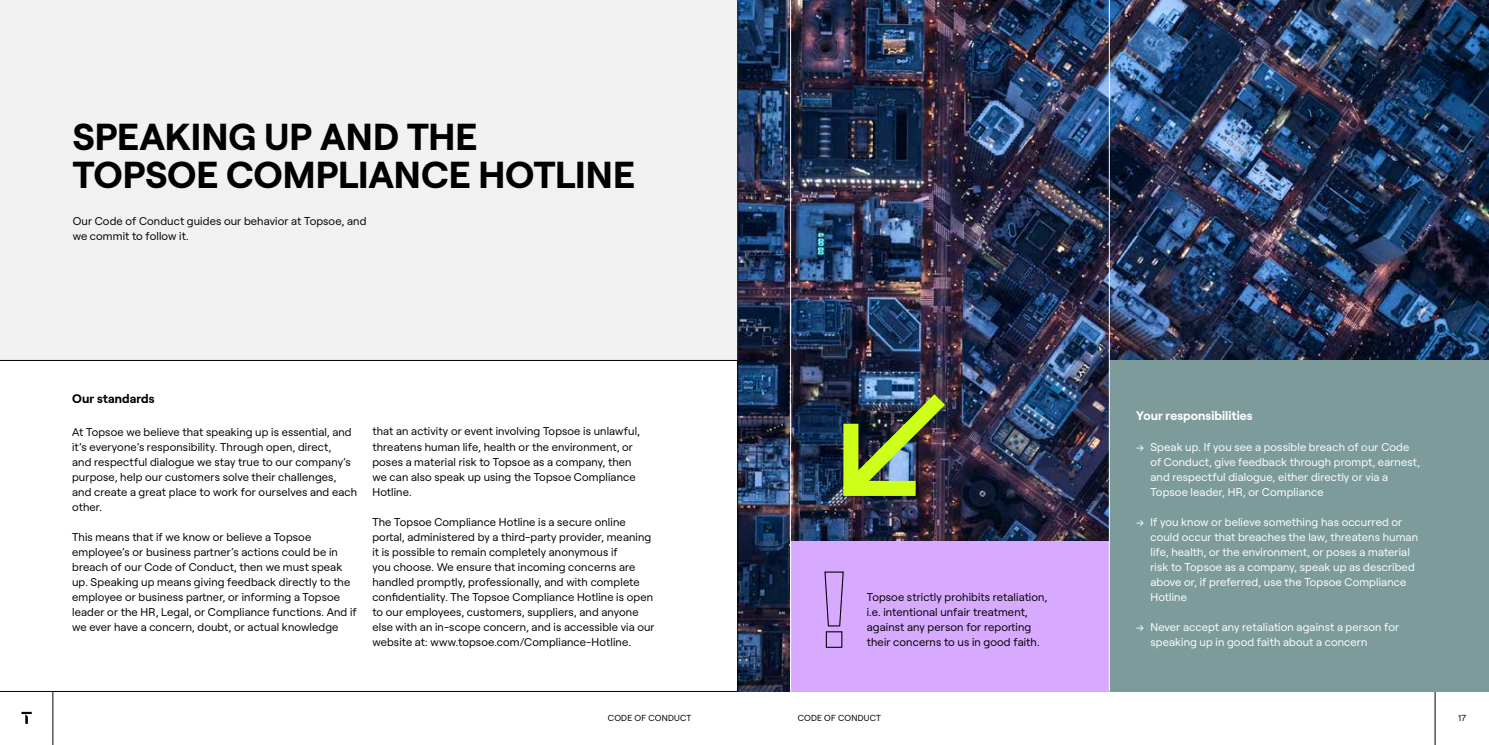
<style>
.page{position:relative;width:1489px;height:745px;background:#fff}
.page>*{position:absolute;margin:0;border:0;box-sizing:border-box;transform-origin:0 0}
.t1{font:700 37.5px/37.5px "Roobert PRO";color:#000}
.t2{font:700 12.5px "Roobert PRO";letter-spacing:.005em;color:#fff}
.t3{font:700 12.5px "Roobert PRO";letter-spacing:.01em;color:#000}
.t4{font:11.25px/15px "Roobert PRO";letter-spacing:.01em;color:#000}
.t5{font:11.25px/15px "Roobert PRO";letter-spacing:.01em;color:#fff}
.t6{font:8.75px "Roobert PRO";letter-spacing:.03em;color:#000}
</style>
<div class="page">
<hr style="left:53px;top:691px;width:1px;height:53px;background:#000">
<hr style="left:0;top:690px;width:744px;height:1px;background:#000">
<hr style="left:1434px;top:691px;width:1px;height:53px;background:#000">
<svg style="left:21px;top:711px;width:11px;height:12px"></svg>
<img style="left:738px;top:0;width:750px;height:691px">
<div style="left:0;top:0;width:737px;height:360px;background:#f1f1f1"></div>
<div style="left:790px;top:540px;width:319px;height:151px;background:#d7aaff"></div>
<div style="left:1109px;top:360px;width:379px;height:331px;background:#7d9b9b"></div>
<svg style="left:824px;top:571px;width:20px;height:77px"></svg>
<img style="left:843px;top:394px;width:102px;height:101px">
<hr style="left:0;top:360px;width:737px;height:1px;background:#000">
<hr style="left:737px;top:0;width:1px;height:691px;background:#000">
<hr style="left:1108px;top:0;width:1px;height:691px;background:#fff">
<hr style="left:790px;top:0;width:1px;height:691px;background:#fff">
<h1 class="t1" style="left:73px;top:115px;width:564px">SPEAKING UP AND THE<br>TOPSOE COMPLIANCE HOTLINE</h1>
<p class="t4" style="left:73px;top:213px;width:295px">Our Code of Conduct guides our behavior at Topsoe, and we commit to follow it.</p>
<p class="t3" style="left:72px;top:388px;width:84px">Our standards</p>
<p class="t4" style="left:72px;top:423px;width:286px">At Topsoe we believe that speaking up is essential, and it’s everyone’s responsibility. Through open, direct,<br>and respectful dialogue we stay true to our company’s purpose, help our customers solve their challenges, and create a great place to work for ourselves and each other.</p>
<p class="t4" style="left:72px;top:528px;width:286px">This means that if we know or believe a Topsoe employee’s or business partner’s actions could be in breach of our Code of Conduct, then we must speak up. Speaking up means giving feedback directly to the employee or business partner, or informing a Topsoe leader or the HR, Legal, or Compliance functions. And if we ever have a concern, doubt, or actual knowledge</p>
<p class="t4" style="left:372px;top:423px;width:269px">that an activity or event involving Topsoe is unlawful, threatens human life, health or the environment, or poses a material risk to Topsoe as a company, then we can also speak up using the Topsoe Compliance Hotline.</p>
<p class="t4" style="left:372px;top:513px;width:284px">The Topsoe Compliance Hotline is a secure online portal, administered by a third-party provider, meaning it is possible to remain completely anonymous if<br>you choose. We ensure that incoming concerns are handled promptly, professionally, and with complete confidentiality. The Topsoe Compliance Hotline is open to our employees, customers, suppliers, and anyone else with an in-scope concern, and is accessible via our website at: www.topsoe.com/Compliance-Hotline.</p>
<p class="t4" style="left:866px;top:588px;width:182px">Topsoe strictly prohibits retaliation, i.e. intentional unfair treatment, against any person for reporting their concerns to us in good faith.</p>
<p class="t2" style="left:1136px;top:405px;width:118px">Your responsibilities</p>
<p class="t5" style="left:1150px;top:438px;width:271px;text-indent:-14px">→ Speak up. If you see a possible breach of our Code of Conduct, give feedback through prompt, earnest, and respectful dialogue, either directly or via a Topsoe leader, HR, or Compliance</p>
<p class="t5" style="left:1150px;top:513px;width:269px;text-indent:-14px">→ If you know or believe something has occurred or could occur that breaches the law, threatens human life, health, or the environment, or poses a material risk to Topsoe as a company, speak up as described above or, if preferred, use the Topsoe Compliance Hotline</p>
<p class="t5" style="left:1150px;top:618px;width:250px;text-indent:-14px">→ Never accept any retaliation against a person for speaking up in good faith about a concern</p>
<p class="t6" style="left:608px;top:710px;width:85px">CODE OF CONDUCT</p>
<p class="t6" style="left:797px;top:710px;width:85px">CODE OF CONDUCT</p>
<p class="t6" style="left:1457px;top:710px;width:9px">17</p>
</div>
